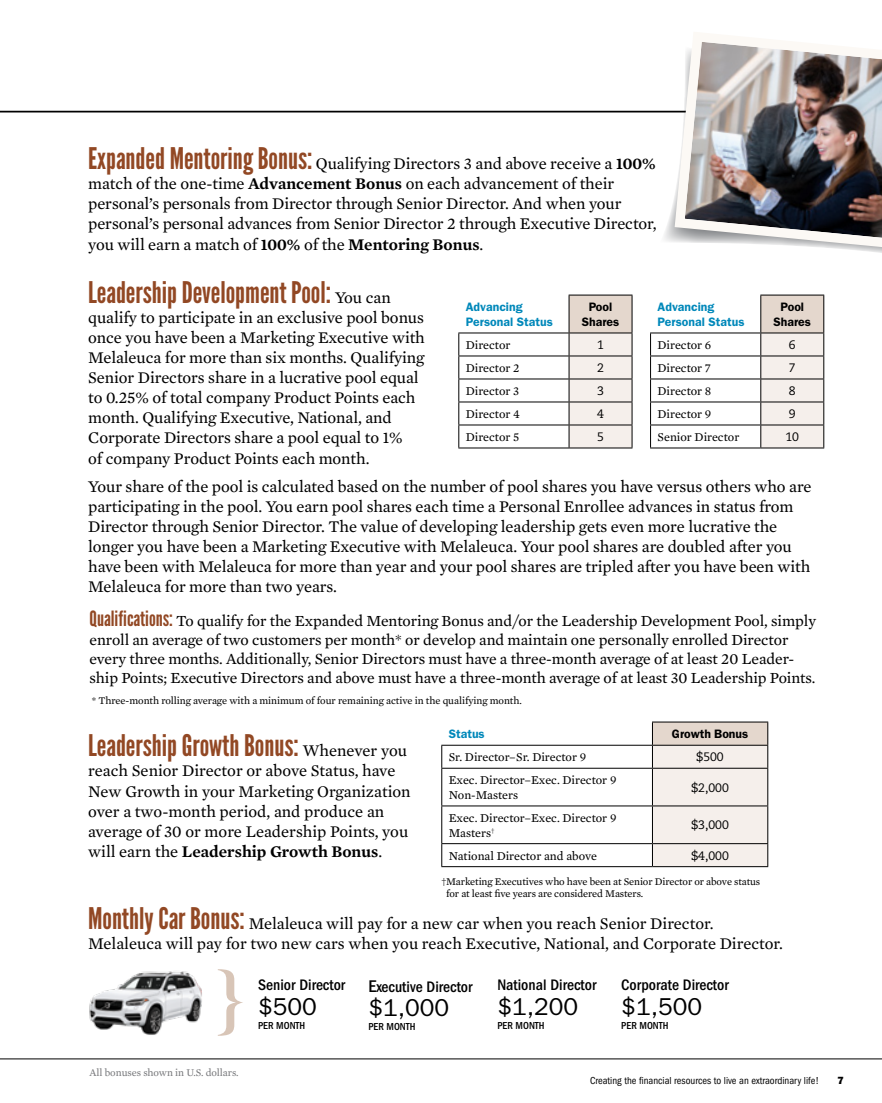
<style>
.page{position:relative;width:882px;height:1103px;background:#fff}
.page>*{position:absolute;margin:0;border:0;box-sizing:border-box;transform-origin:0 0}
.t1{font:29.75px "League Gothic";color:#924824}
.t2{font:24.5px "Franklin Gothic";color:#000}
.t3{font:16.62px/20.1px "Mercury Text G2";letter-spacing:-.005em;color:#000}
.t4{font:15.75px/19.2px "Mercury Text G2";letter-spacing:-.005em;color:#000}
.t5{font:500 condensed 15.75px "Franklin Gothic";color:#000}
.t6{font:12.25px/14.7px "Mercury Text G2";color:#000}
.t7{font:600 12.25px/14.7px "Franklin Gothic";color:#0088ba}
.t8{font:12.25px "Caecilia";color:#000}
.t9{font:600 12.25px/14.7px "Franklin Gothic";color:#000;text-align:center}
.t10{font:10.5px/12.6px "Mercury Text G2";letter-spacing:-.01em;color:#000}
.t11{font:condensed 10.5px "Franklin Gothic";color:#000}
.t12{font:500 condensed 10.5px "Franklin Gothic";color:#000}
.t13{font:10.5px "Mercury Text G2";letter-spacing:-.005em;color:#77787b}
.t14{font:800 10.5px "Franklin Gothic";color:#000}
.s1{font-family:"League Gothic";font-size:29.75px;color:#924824}
.s2{font-weight:600}
.s3{font-family:"Mercury Text G2";font-size:16.62px;color:#000}
.s4{font-family:"League Gothic";font-size:21px;color:#924824}
.s5{font-size:17.5px}
</style>
<div class="page">
<hr style="left:0;top:1058px;width:882px;height:1px;background:#000">
<svg style="left:218px;top:969px;width:25px;height:66px"></svg>
<div style="left:569px;top:295px;width:63px;height:38px;background:#e4d7cd"></div>
<hr style="left:569px;top:295px;width:63px;height:1px;background:#000">
<hr style="left:569px;top:295px;width:1px;height:37px;background:#000">
<hr style="left:632px;top:295px;width:1px;height:37px;background:#000">
<hr style="left:458px;top:332px;width:111px;height:1px;background:#000">
<hr style="left:569px;top:332px;width:63px;height:1px;background:#000">
<svg style="left:458px;top:333px;width:175px;height:115px"></svg>
<hr style="left:458px;top:447px;width:111px;height:1px;background:#000">
<hr style="left:569px;top:447px;width:63px;height:1px;background:#000">
<div style="left:761px;top:295px;width:63px;height:38px;background:#e4d7cd"></div>
<hr style="left:760px;top:295px;width:64px;height:1px;background:#000">
<hr style="left:760px;top:295px;width:1px;height:37px;background:#000">
<hr style="left:823px;top:295px;width:1px;height:37px;background:#000">
<hr style="left:650px;top:332px;width:111px;height:1px;background:#000">
<hr style="left:761px;top:332px;width:63px;height:1px;background:#000">
<svg style="left:650px;top:333px;width:174px;height:114px"></svg>
<hr style="left:650px;top:447px;width:111px;height:1px;background:#000">
<hr style="left:761px;top:447px;width:63px;height:1px;background:#000">
<hr style="left:652px;top:721px;width:116px;height:1px;background:#000">
<svg style="left:441px;top:722px;width:327px;height:144px"></svg>
<hr style="left:441px;top:866px;width:211px;height:1px;background:#000">
<hr style="left:652px;top:866px;width:116px;height:1px;background:#000">
<img style="left:89px;top:971px;width:113px;height:64px">
<hr style="left:0;top:111px;width:882px;height:1px;background:#000">
<img style="left:670px;top:41px;width:212px;height:212px">
<p class="t3" style="left:88px;top:153px;width:570px"><span class="s1">Expanded Mentoring Bonus:</span> Qualifying Directors 3 and above receive a <span class="s2">100% </span>match of the one-time <span class="s2">Advancement Bonus</span> on each advancement of their personal’s personals from Director through Senior Director. And when your personal’s personal advances from Senior Director 2 through Executive Director, you will earn a match of <span class="s2">100%</span> of the <span class="s2">Mentoring Bonus</span>.</p>
<h1 class="t1" style="left:88px;top:274px;width:304px">Leadership Development Pool: <span class="s3">You can</span></h1>
<p class="t3" style="left:88px;top:307px;width:338px">qualify to participate in an exclusive pool bonus once you have been a Marketing Executive with Melaleuca for more than six months. Qualifying Senior Directors share in a lucrative pool equal to 0.25% of total company Product Points each month. Qualifying Executive, National, and Corporate Directors share a pool equal to 1%<br>of company Product Points each month.</p>
<p class="t3" style="left:88px;top:476px;width:725px">Your share of the pool is calculated based on the number of pool shares you have versus others who are participating in the pool. You earn pool shares each time a Personal Enrollee advances in status from Director through Senior Director. The value of developing leadership gets even more lucrative the longer you have been a Marketing Executive with Melaleuca. Your pool shares are doubled after you have been with Melaleuca for more than year and your pool shares are tripled after you have been with Melaleuca for more than two years.</p>
<p class="t4" style="left:90px;top:611px;width:728px"><span class="s4">Qualifications:</span> To qualify for the Expanded Mentoring Bonus and/or the Leadership Development Pool, simply enroll an average of two customers per month* or develop and maintain one personally enrolled Director every three months. Additionally, Senior Directors must have a three-month average of at least 20 Leader&shy;ship Points; Executive Directors and above must have a three-month average of at least 30 Leadership Points.</p>
<p class="t7" style="left:466px;top:300px;width:89px">Advancing<br>Personal Status</p>
<p class="t9" style="left:582px;top:300px;width:39px">Pool<br>Shares</p>
<p class="t6" style="left:466px;top:337px;width:46px">Director</p>
<p class="t8" style="left:597px;top:337px;width:8px">1</p>
<p class="t6" style="left:466px;top:360px;width:55px">Director 2</p>
<p class="t8" style="left:597px;top:360px;width:8px">2</p>
<p class="t6" style="left:466px;top:383px;width:55px">Director 3</p>
<p class="t8" style="left:597px;top:383px;width:8px">3</p>
<p class="t6" style="left:466px;top:406px;width:56px">Director 4</p>
<p class="t8" style="left:597px;top:406px;width:8px">4</p>
<p class="t6" style="left:466px;top:429px;width:55px">Director 5</p>
<p class="t8" style="left:597px;top:429px;width:8px">5</p>
<p class="t7" style="left:658px;top:300px;width:89px">Advancing<br>Personal Status</p>
<p class="t9" style="left:774px;top:300px;width:39px">Pool<br>Shares</p>
<p class="t6" style="left:658px;top:337px;width:55px">Director 6</p>
<p class="t8" style="left:789px;top:337px;width:8px">6</p>
<p class="t6" style="left:658px;top:360px;width:55px">Director 7</p>
<p class="t8" style="left:789px;top:360px;width:8px">7</p>
<p class="t6" style="left:658px;top:383px;width:55px">Director 8</p>
<p class="t8" style="left:789px;top:383px;width:8px">8</p>
<p class="t6" style="left:658px;top:406px;width:55px">Director 9</p>
<p class="t8" style="left:789px;top:406px;width:8px">9</p>
<p class="t6" style="left:658px;top:429px;width:83px">Senior Director</p>
<p class="t8" style="left:785px;top:429px;width:15px">10</p>
<p class="t10" style="left:92px;top:694px;width:432px">* Three-month rolling average with a minimum of four remaining active in the qualifying month.</p>
<h1 class="t1" style="left:88px;top:728px;width:320px">Leadership Growth Bonus: <span class="s3">Whenever you</span></h1>
<p class="t3" style="left:88px;top:761px;width:324px">reach Senior Director or above Status, have New Growth in your Marketing Organization over a two-month period, and produce an average of 30 or more Leadership Points, you will earn the <span class="s2">Leadership Growth Bonus</span>.</p>
<p class="t7" style="left:449px;top:726px;width:38px">Status</p>
<p class="t9" style="left:672px;top:726px;width:78px">Growth Bonus</p>
<p class="t6" style="left:449px;top:750px;width:139px">Sr. Director–Sr. Director 9</p>
<p class="t8" style="left:697px;top:750px;width:29px">$500</p>
<p class="t6" style="left:449px;top:773px;width:169px">Exec. Director–Exec. Director 9<br>Non-Masters</p>
<p class="t8" style="left:691px;top:780px;width:39px">$2,000</p>
<p class="t6" style="left:449px;top:810px;width:169px">Exec. Director–Exec. Director 9<br>Masters<sup>†</sup></p>
<p class="t8" style="left:691px;top:818px;width:39px">$3,000</p>
<p class="t6" style="left:449px;top:848px;width:150px">National Director and above</p>
<p class="t8" style="left:691px;top:848px;width:39px">$4,000</p>
<p class="t10" style="left:446px;top:875px;width:316px;text-indent:-5px">†Marketing Executives who have been at Senior Director or above status for at least five years are considered Masters.</p>
<p class="t3" style="left:88px;top:913px;width:696px"><span class="s1">Monthly Car Bonus:</span> Melaleuca will pay for a new car when you reach Senior Director.<br>Melaleuca will pay for two new cars when you reach Executive, National, and Corporate Director.</p>
<p class="t13" style="left:90px;top:1066px;width:151px">All bonuses shown in U.S. dollars.</p>
<p class="t5" style="left:258px;top:976px;width:89px">Senior Director</p>
<h2 class="t2" style="left:258px;top:992px;width:60px">$500</h2>
<p class="t12" style="left:258px;top:1019px;width:49px">PER MONTH</p>
<p class="t5" style="left:368px;top:977px;width:106px"><span class="s5">E</span>xecutive Director</p>
<h2 class="t2" style="left:368px;top:993px;width:82px">$1,000</h2>
<p class="t12" style="left:368px;top:1020px;width:49px">PER MONTH</p>
<p class="t5" style="left:497px;top:976px;width:100px">National Director</p>
<h2 class="t2" style="left:497px;top:992px;width:82px">$1,200</h2>
<p class="t12" style="left:497px;top:1019px;width:49px">PER MONTH</p>
<p class="t5" style="left:621px;top:976px;width:109px">Corporate Director</p>
<h2 class="t2" style="left:621px;top:992px;width:82px">$1,500</h2>
<p class="t12" style="left:621px;top:1019px;width:49px">PER MONTH</p>
<p class="t11" style="left:590px;top:1074px;width:230px">Creating the financial resources to live an extraordinary life!</p>
<p class="t14" style="left:837px;top:1074px;width:8px">7</p>
</div>
